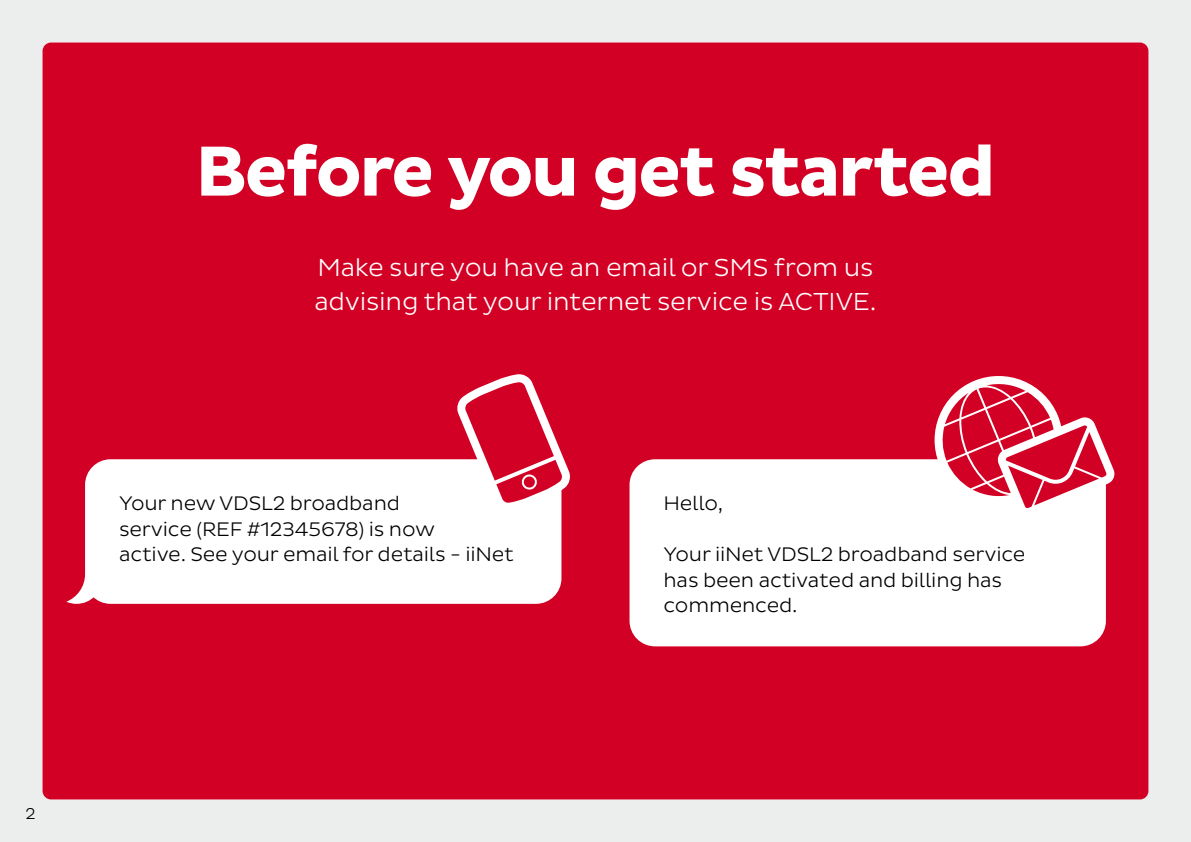
<style>
.page{position:relative;width:1191px;height:842px;background:#eceded}
.page>*{position:absolute;margin:0;border:0;box-sizing:border-box;transform-origin:0 0}
.t1{font:700 72px "Pluto Sans";letter-spacing:-.04em;color:#fff}
.t2{font:300 25px/34px "Pluto Sans";letter-spacing:-.01em;color:#fff}
.t3{font:300 20px/25.6px "Pluto Sans";letter-spacing:-.01em;color:#000}
.t4{font:300 16px "Pluto Sans";color:#000}
</style>
<div class="page">
<div style="left:43px;top:43px;width:1105px;height:756px;background:#d20024;border-radius:9px"></div>
<div style="left:629px;top:459px;width:477px;height:187px;background:#fff;border-radius:26px"></div>
<div style="left:85px;top:459px;width:476px;height:145px;background:#fff;border-radius:26px"></div>
<svg style="left:66px;top:577px;width:36px;height:27px"></svg>
<svg style="left:456px;top:374px;width:114px;height:138px"></svg>
<svg style="left:926px;top:376px;width:189px;height:141px"></svg>
<p class="t4" style="left:26px;top:805px;width:12px">2</p>
<p class="t1" style="left:195px;top:130px;width:802px">Before you get started</p>
<p class="t2" style="left:314px;top:251px;width:564px">Make sure you have an email or SMS from us advising that your internet service is ACTIVE.</p>
<p class="t3" style="left:119px;top:491px;width:396px">Your new VDSL2 broadband<br>service (REF #12345678) is now<br>active. See your email for details - iiNet</p>
<p class="t3" style="left:663px;top:491px;width:61px">Hello,</p>
<p class="t3" style="left:663px;top:542px;width:363px">Your iiNet VDSL2 broadband service has been activated and billing has commenced.</p>
</div>
